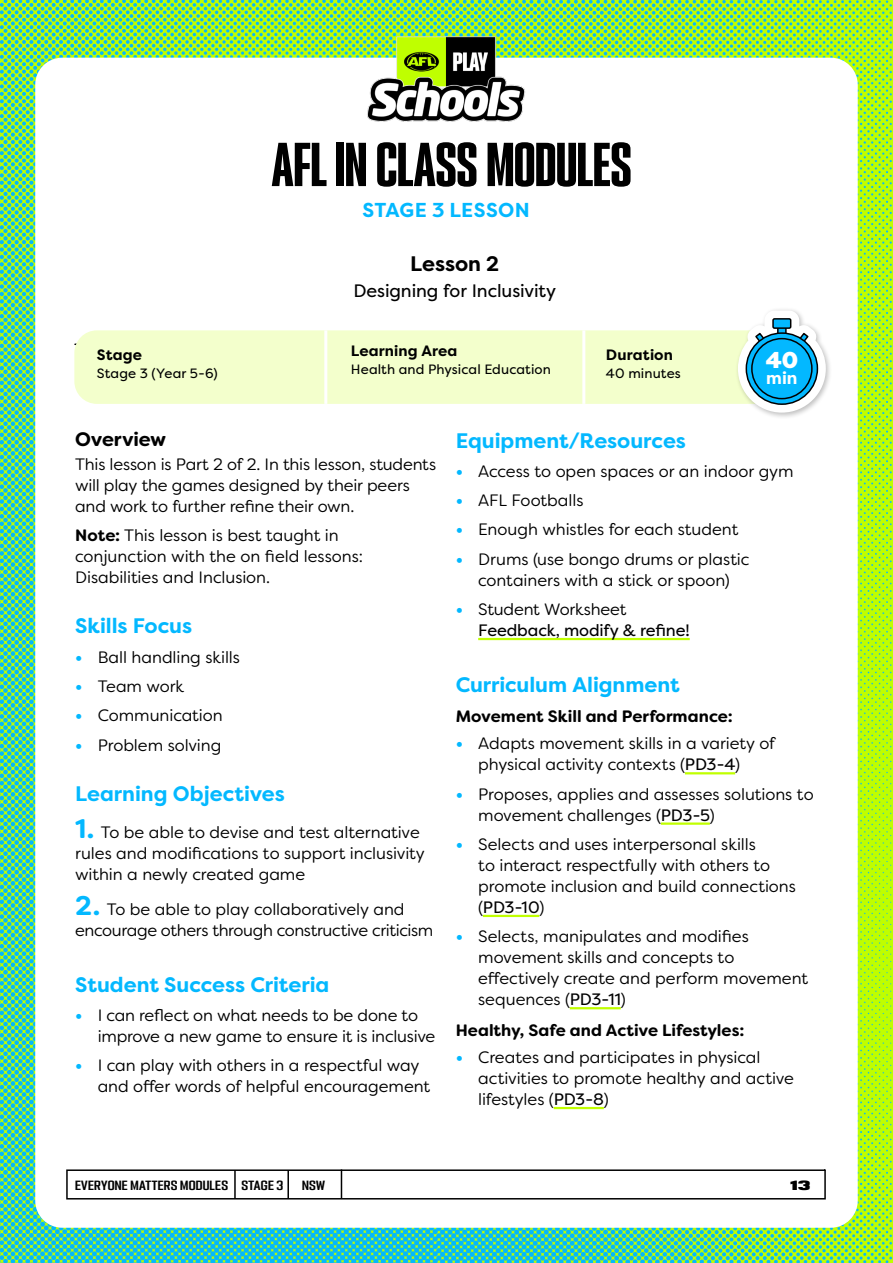
<style>
.page{position:relative;width:893px;height:1263px;background:#fff}
.page>*{position:absolute;margin:0;border:0;box-sizing:border-box;transform-origin:0 0}
.t1{font:55.5px "PODIUM Sharp 2.10";letter-spacing:-.005em;color:#000}
.t2{font:900 22.95px "Filson Pro";color:#fff}
.t3{font:700 21px "Filson Pro";letter-spacing:-.005em;color:#03b8ff}
.t4{font:700 21px "Filson Pro";letter-spacing:-.005em;color:#000}
.t5{font:700 20.1px "Filson Pro";letter-spacing:.02em;color:#03b8ff}
.t6{font:700 19.5px "Filson Soft";letter-spacing:-.005em;color:#000}
.t7{font:18px "Filson Pro";letter-spacing:-.005em;color:#000}
.t8{font:700 17.4px "Filson Pro";color:#fff}
.t9{font:16.5px/21px "Filson Soft";letter-spacing:-.005em;color:#000}
.t10{font:700 16.5px "Filson Soft";color:#000}
.t11{font:16.5px "Filson Pro";letter-spacing:-.01em;color:#000}
.t12{font:700 15px "Filson Pro";letter-spacing:.01em;color:#000}
.t13{font:13.5px "Filson Pro";letter-spacing:.005em;color:#000}
.t14{font:12px "PODIUM Sharp 4.9";letter-spacing:.015em;color:#000}
.t15{font:12px "PODIUM Sharp 7.12";color:#000}
.s1{font-weight:700}
.s2{font-weight:700;font-size:18px;color:#03b8ff}
.s3{font-weight:700;font-size:27px;color:#03b8ff}
.s4{font-family:"Filson Pro"}
.s5{font-family:"Filson Soft"}
</style>
<div class="page">
<img style="left:0;top:0;width:893px;height:1263px">
<div style="left:35px;top:58px;width:823px;height:1170px;background:#fff;border-radius:27px"></div>
<svg style="left:66px;top:1169px;width:760px;height:31px"></svg>
<img style="left:332px;top:0;width:229px;height:122px">
<div style="left:74px;top:330px;width:744px;height:74px;background:#f3ffcc;border-radius:22px"></div>
<div style="left:734px;top:307px;width:99px;height:112px;background:#000;opacity:.25"></div>
<svg style="left:738px;top:311px;width:88px;height:102px"></svg>
<div style="left:746px;top:333px;width:71px;height:71px;background:#03b8ff;border-radius:50%"></div>
<div style="left:746px;top:332px;width:72px;height:73px;border:2px solid #000;border-radius:50%"></div>
<div style="left:751px;top:338px;width:62px;height:61px;border:2px solid #000;border-radius:50%"></div>
<div style="left:773px;top:319px;width:18px;height:9px;background:#03b8ff;border-radius:2px"></div>
<div style="left:772px;top:318px;width:19px;height:11px;border:2px solid #000;border-radius:2px"></div>
<hr style="left:324px;top:330px;width:3px;height:74px;background:#fff">
<hr style="left:582px;top:330px;width:3px;height:74px;background:#fff">
<hr style="left:478px;top:638px;width:212px;height:2px;background:#c0ff00">
<hr style="left:685px;top:772px;width:50px;height:2px;background:#c0ff00">
<hr style="left:661px;top:822px;width:49px;height:3px;background:#c0ff00">
<hr style="left:483px;top:915px;width:56px;height:2px;background:#c0ff00">
<hr style="left:570px;top:1007px;width:51px;height:2px;background:#c0ff00">
<hr style="left:554px;top:1107px;width:50px;height:2px;background:#c0ff00">
<h1 class="t1" style="left:272px;top:129px;width:361px">AFL IN CLASS MODULES</h1>
<p class="t12" style="left:97px;top:345px;width:47px">Stage</p>
<p class="t13" style="left:97px;top:364px;width:122px">Stage 3 (Year 5-6)</p>
<p class="t5" style="left:362px;top:197px;width:169px">STAGE 3 LESSON</p>
<p class="t4" style="left:410px;top:251px;width:91px">Lesson 2</p>
<p class="t7" style="left:353px;top:278px;width:204px">Designing for Inclusivity</p>
<p class="t12" style="left:351px;top:341px;width:108px">Learning Area</p>
<p class="t13" style="left:351px;top:360px;width:202px">Health and Physical Education</p>
<p class="t12" style="left:606px;top:345px;width:69px">Duration</p>
<p class="t13" style="left:606px;top:364px;width:76px">40 minutes</p>
<h2 class="t2" style="left:766px;top:345px;width:34px">40</h2>
<p class="t8" style="left:766px;top:367px;width:33px">min</p>
<p class="t6" style="left:75px;top:426px;width:93px">Overview</p>
<p class="t9" style="left:75px;top:453px;width:362px">This lesson is Part 2 of 2. In this lesson, students will play the games designed by their peers and work to further refine their own.</p>
<p class="t9" style="left:75px;top:525px;width:289px"><span class="s1">Note:</span> This lesson is best taught in conjunction with the on field lessons:<br>Disabilities and Inclusion.</p>
<p class="t3" style="left:75px;top:613px;width:119px">Skills Focus</p>
<p class="t9" style="left:75px;top:646px;width:166px"><span class="s2">•</span> Ball handling skills</p>
<p class="t9" style="left:75px;top:676px;width:111px"><span class="s2">•</span> Team work</p>
<p class="t9" style="left:75px;top:705px;width:149px"><span class="s2">•</span> Communication</p>
<p class="t9" style="left:75px;top:734px;width:148px"><span class="s2">•</span> Problem solving</p>
<p class="t3" style="left:75px;top:780px;width:211px">Learning Objectives</p>
<p class="t9" style="left:75px;top:822px;width:351px"><span class="s3">1.</span> To be able to devise and test alternative rules and modifications to support inclusivity within a newly created game</p>
<p class="t9" style="left:75px;top:899px;width:360px"><span class="s3">2.</span> To be able to play collaboratively and encourage others through constructive criticism</p>
<p class="t3" style="left:75px;top:971px;width:256px">Student Success Criteria</p>
<p class="t9" style="left:98px;top:1004px;width:339px;text-indent:-22px"><span class="s2">•</span> I can reflect on what needs to be done to improve a new game to ensure it is inclusive</p>
<p class="t9" style="left:98px;top:1055px;width:334px;text-indent:-22px"><span class="s2">•</span> I can play with others in a respectful way and offer words of helpful encouragement</p>
<p class="t3" style="left:456px;top:427px;width:232px">Equipment/Resources</p>
<p class="t9" style="left:456px;top:460px;width:339px"><span class="s2">•</span> Access to open spaces or an indoor gym</p>
<p class="t9" style="left:456px;top:490px;width:129px"><span class="s2">•</span> AFL Footballs</p>
<p class="t9" style="left:456px;top:519px;width:284px"><span class="s2">•</span> Enough whistles for each student</p>
<p class="t9" style="left:456px;top:548px;width:295px;text-align:center"><span class="s2">•</span> Drums (use bongo drums or plastic containers with a stick or spoon)</p>
<p class="t9" style="left:456px;top:599px;width:172px"><span class="s2">•</span> Student Worksheet</p>
<p class="t11" style="left:478px;top:619px;width:213px">Feedback, modify &amp; refine!</p>
<p class="t3" style="left:456px;top:671px;width:226px">Curriculum Alignment</p>
<p class="t10" style="left:456px;top:706px;width:279px">Movement Skill and Performance:</p>
<p class="t9" style="left:478px;top:733px;width:298px;text-indent:-22px"><span class="s2">•</span> Adapts movement skills in a variety of physical activity contexts (<span class="s4">PD3-4</span>)</p>
<p class="t9" style="left:478px;top:783px;width:337px;text-indent:-22px"><span class="s2">•</span> Proposes, applies and assesses solutions to movement challenges (<span class="s4">PD3-5</span>)</p>
<p class="t9" style="left:478px;top:833px;width:319px;text-indent:-22px"><span class="s2">•</span> Selects and uses interpersonal skills<br>to interact respectfully with others to promote inclusion and build connections</p>
<p class="t11" style="left:478px;top:896px;width:68px"><span class="s5">(</span>PD3-10<span class="s5">)</span></p>
<p class="t9" style="left:478px;top:926px;width:331px;text-indent:-22px"><span class="s2">•</span> Selects, manipulates and modifies movement skills and concepts to effectively create and perform movement sequences (<span class="s4">PD3-11</span>)</p>
<p class="t10" style="left:456px;top:1019px;width:290px">Healthy, Safe and Active Lifestyles:</p>
<p class="t9" style="left:478px;top:1047px;width:317px;text-indent:-22px"><span class="s2">•</span> Creates and participates in physical activities to promote healthy and active lifestyles (<span class="s4">PD3-8</span>)</p>
<p class="t14" style="left:75px;top:1177px;width:210px">EVERYONE MATTERS MODULES STAGE 3</p>
<p class="t14" style="left:302px;top:1177px;width:24px">NSW</p>
<p class="t15" style="left:790px;top:1177px;width:22px">13</p>
</div>
